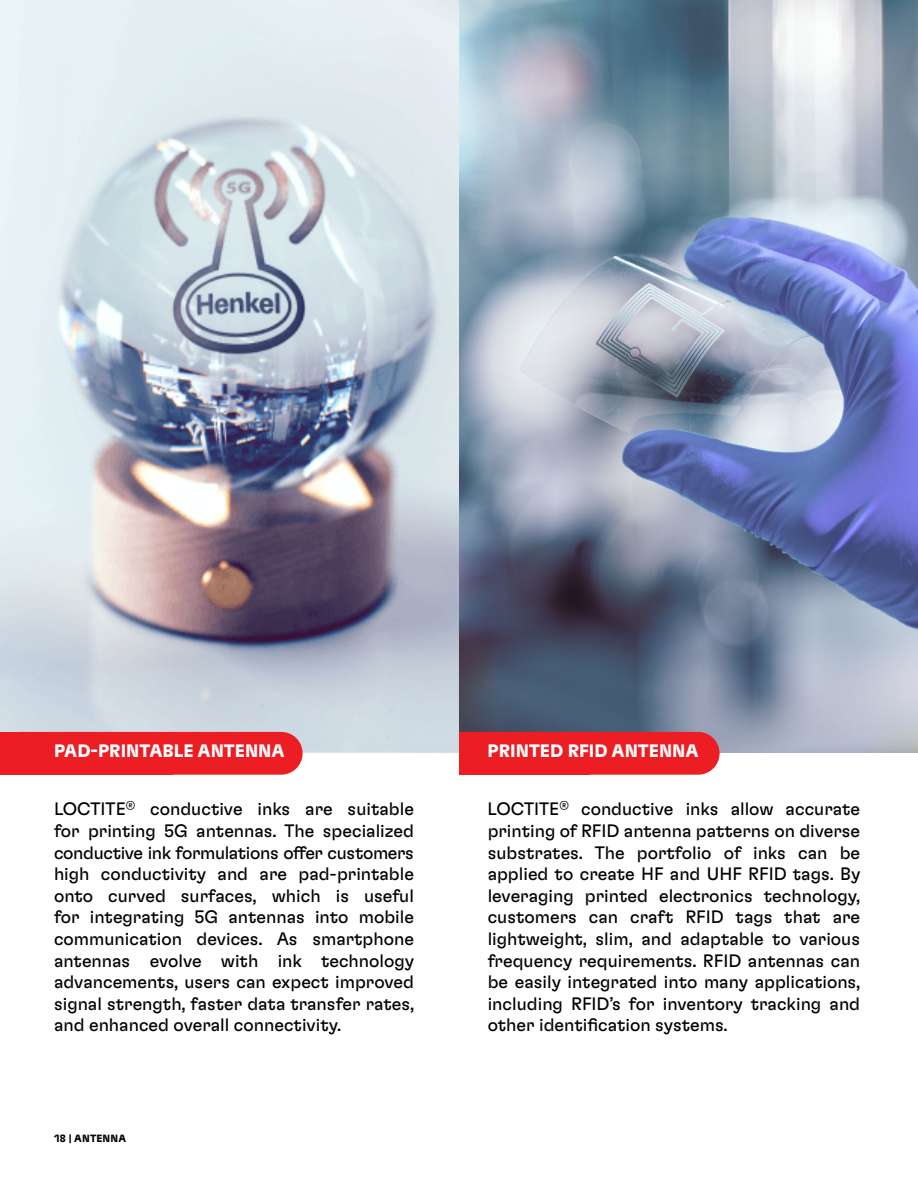
<style>
.page{position:relative;width:918px;height:1188px;background:#fff}
.page>*{position:absolute;margin:0;border:0;box-sizing:border-box;transform-origin:0 0}
.t1{font:18px/21.6px "Henkel GT Flexa";color:#000;text-align:justify}
.t2{font:700 18px "Henkel GT Flexa";color:#fff}
.t3{font:700 10.5px "Henkel GT Flexa";letter-spacing:.015em;color:#000}
</style>
<div class="page">
<img style="left:0;top:0;width:459px;height:752px">
<img style="left:459px;top:0;width:459px;height:752px">
<div style="left:0;top:732px;width:172px;height:43px;background:#ed1d24"></div>
<div style="left:0;top:732px;width:303px;height:43px;background:#ed1d24;border-radius:21px"></div>
<div style="left:459px;top:732px;width:130px;height:43px;background:#ed1d24"></div>
<div style="left:459px;top:732px;width:261px;height:43px;background:#ed1d24;border-radius:21px"></div>
<p class="t2" style="left:54px;top:740px;width:232px">PAD-PRINTABLE ANTENNA</p>
<p class="t1" style="left:54px;top:798px;width:362px">LOCTITE<sup>®</sup> conductive inks are suitable for printing 5G antennas. The specialized conductive ink formulations offer customers high conductivity and are pad-printable onto curved surfaces, which is useful for integrating 5G antennas into mobile communication devices. As smartphone antennas evolve with ink technology advancements, users can expect improved signal strength, faster data transfer rates, and enhanced overall connectivity.</p>
<p class="t3" style="left:54px;top:1132px;width:74px">18 | ANTENNA</p>
<p class="t2" style="left:488px;top:740px;width:213px">PRINTED RFID ANTENNA</p>
<p class="t1" style="left:488px;top:798px;width:374px">LOCTITE<sup>®</sup> conductive inks allow accurate printing of RFID antenna patterns on diverse substrates. The portfolio of inks can be applied to create HF and UHF RFID tags. By leveraging printed electronics technology, customers can craft RFID tags that are lightweight, slim, and adaptable to various frequency requirements. RFID antennas can be easily integrated into many applications, including RFID’s for inventory tracking and other identification systems.</p>
</div>
